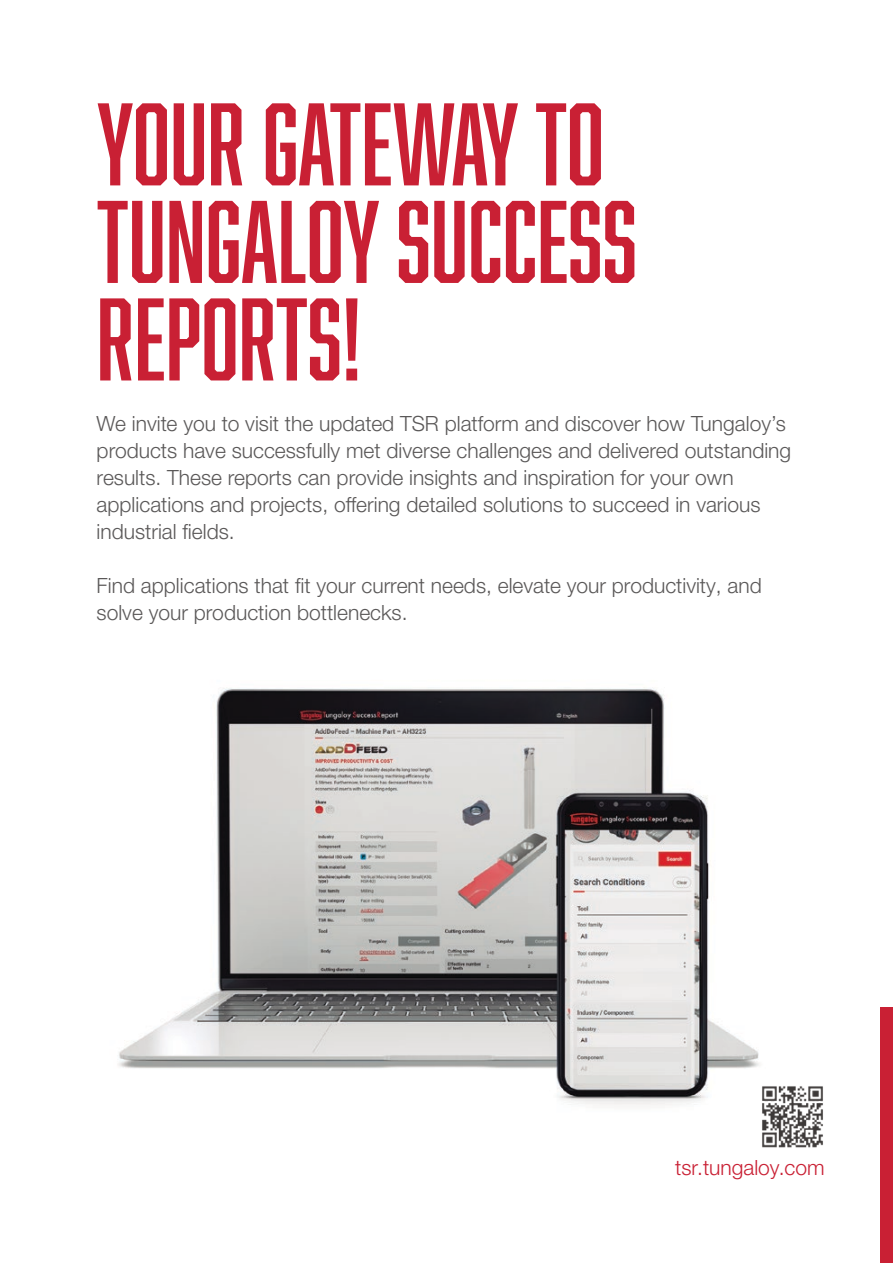
<style>
.page{position:relative;width:893px;height:1263px;background:#fff}
.page>*{position:absolute;margin:0;border:0;box-sizing:border-box;transform-origin:0 0}
.t1{font:108px/97.5px "Abolition";color:#c92034}
.t2{font:300 21px/27px "Helvetica Neue LTW1 G";color:#5a5858}
.t3{font:300 21px "Helvetica Neue LTW1 G";color:#c92034}
</style>
<div class="page">
<img style="left:118px;top:688px;width:641px;height:417px">
<img style="left:762px;top:1086px;width:61px;height:62px">
<div style="left:880px;top:1008px;width:13px;height:255px;background:#c92034"></div>
<h1 class="t1" style="left:97px;top:94px;width:542px">YOUR GATEWAY TO<br>TUNGALOY SUCCESS<br>REPORTS!</h1>
<p class="t2" style="left:97px;top:410px;width:696px">We invite you to visit the updated TSR platform and discover how Tungaloy’s products have successfully met diverse challenges and delivered outstanding results. These reports can provide insights and inspiration for your own applications and projects, offering detailed solutions to succeed in various industrial fields.</p>
<p class="t2" style="left:97px;top:572px;width:667px">Find applications that fit your current needs, elevate your productivity, and solve your production bottlenecks.</p>
<p class="t3" style="left:675px;top:1154px;width:151px">tsr.tungaloy.com</p>
</div>
